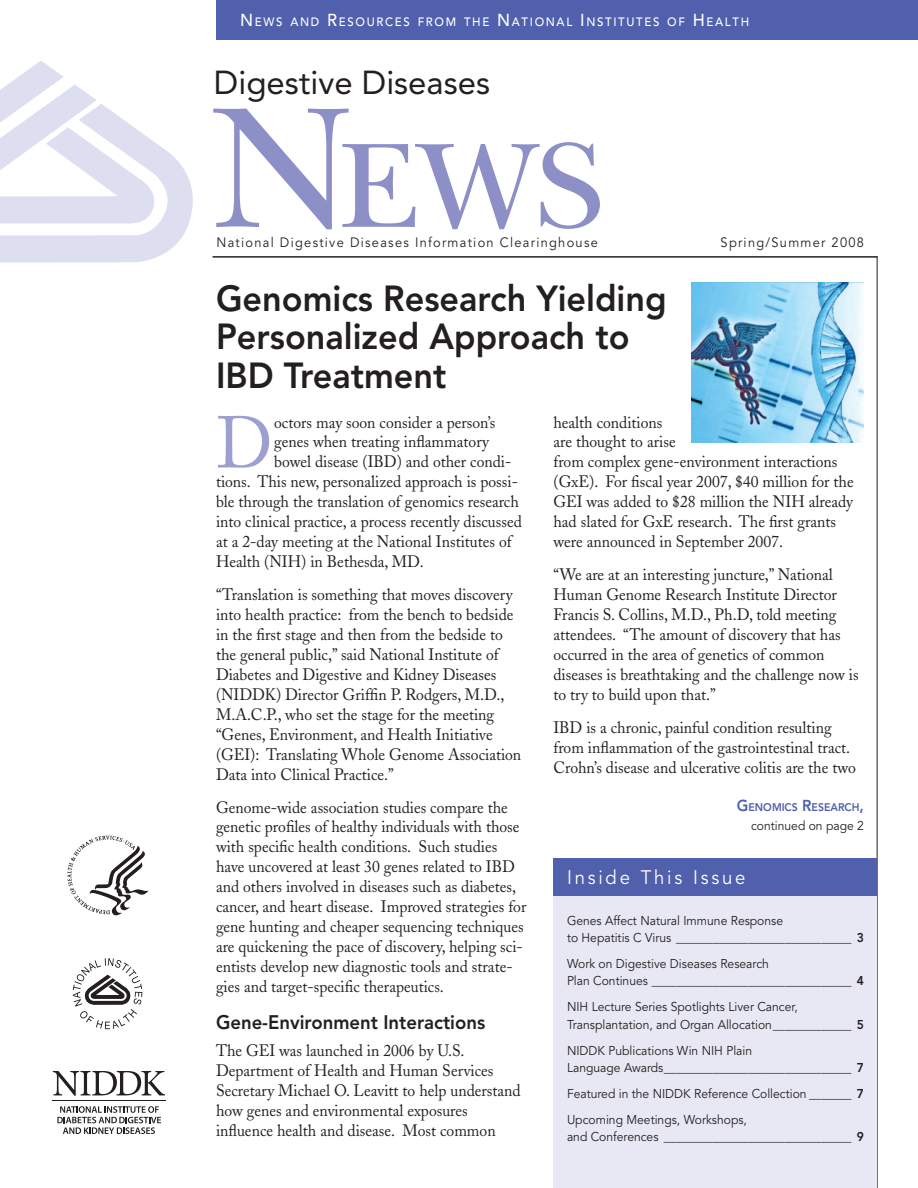
<style>
.page{position:relative;width:918px;height:1188px;background:#fff}
.page>*{position:absolute;margin:0;border:0;box-sizing:border-box;transform-origin:0 0}
.t1{font:177px "New Baskerville ITC";color:#8d90c7;scale:1.05 1}
.t2{font:123.9px "New Baskerville ITC";color:#8d90c7;scale:1.05 1}
.t3{font:72.6px "Adobe Caslon";color:#9d9fce;scale:.95 1}
.t4{font:800 36px/39px "Avenir";color:#231f20;scale:.95 1}
.t5{font:33px "Avenir";color:#231f20}
.t6{font:800 19.5px "Avenir";color:#231f20;scale:.95 1}
.t7{font:19.5px "Avenir";color:#fff;scale:.95 1}
.t8{font:16.5px/20px "Adobe Caslon";color:#231f20;scale:.95 1}
.t9{font:13.5px "Avenir";letter-spacing:.1em;color:#231f20;scale:.95 1}
.t10{font:12.75px/17.2px "Avenir";color:#231f20;scale:.95 1}
.t11{font:500 12.15px "Avenir";color:#fff;scale:.95 1}
.t12{font:800 10.95px "Avenir";color:#5060ac;scale:.95 1}
.s1{font-size:17.25px}
.s2{font-size:15.75px}
.s3{font-weight:800}
</style>
<div class="page">
<hr style="left:877px;top:256px;width:1px;height:932px;background:#231f20">
<div style="left:554px;top:874px;width:323px;height:314px;background:#e7e8f4"></div>
<hr style="left:52px;top:1100px;width:114px;height:1px;background:#231f20">
<svg style="left:53px;top:1071px;width:112px;height:25px"></svg>
<svg style="left:57px;top:1106px;width:104px;height:28px"></svg>
<hr style="left:213px;top:256px;width:665px;height:1px;background:#231f20">
<div style="left:216px;top:0;width:702px;height:40px;background:#5060ac"></div>
<img style="left:0;top:61px;width:193px;height:201px">
<svg style="left:67px;top:836px;width:81px;height:80px"></svg>
<svg style="left:73px;top:958px;width:69px;height:71px"></svg>
<img style="left:692px;top:283px;width:172px;height:160px">
<div style="left:554px;top:858px;width:323px;height:37px;background:#5060ac"></div>
<p class="t11" style="left:240px;top:15px;width:537px"><span class="s1">N</span>E W S A N D <span class="s1">R</span>E S O U R C E S F R O M T H E <span class="s1">N</span>A T I O N A L <span class="s1">I</span>N S T I T U T E S O F <span class="s1">H</span>E A L T H</p>
<h1 class="t5" style="left:214px;top:63px;width:278px">Digestive Diseases</h1>
<h1 class="t1" style="left:211px;top:66px;width:139px">N</h1>
<p class="t9" style="left:216px;top:235px;width:403px">National Digestive Diseases Information Clearinghouse</p>
<h1 class="t2" style="left:338px;top:114px;width:256px">EWS</h1>
<p class="t9" style="left:721px;top:235px;width:152px">Spring/Summer 2008</p>
<h2 class="t4" style="left:216px;top:279px;width:476px">Genomics Research Yielding<br>Personalized Approach to<br>IBD Treatment</h2>
<p class="t3" style="left:216px;top:400px;width:61px">D</p>
<p class="t8" style="left:274px;top:412px;width:234px">octors may soon consider a person’s</p>
<p class="t8" style="left:553px;top:412px;width:318px">health conditions<br>are thought to arise<br>from complex gene-environment interactions (GxE). For fiscal year 2007, $40 million for the GEI was added to $28 million the NIH already had slated for GxE research. The first grants were announced in September 2007.</p>
<p class="t8" style="left:553px;top:565px;width:323px">“We are at an interesting juncture,” National Human Genome Research Institute Director Francis S. Collins, M.D., Ph.D, told meeting attendees. “The amount of discovery that has occurred in the area of genetics of common diseases is breathtaking and the challenge now is to try to build upon that.”</p>
<p class="t8" style="left:553px;top:717px;width:320px">IBD is a chronic, painful condition resulting from inflammation of the gastrointestinal tract.<br>Crohn’s disease and ulcerative colitis are the two</p>
<p class="t12" style="left:737px;top:801px;width:135px"><span class="s2">G</span>enomics <span class="s2">R</span>eseaRch<span class="s2">,</span></p>
<p class="t10" style="left:751px;top:817px;width:120px">continued on page 2</p>
<h2 class="t7" style="left:567px;top:866px;width:189px">I n s i d e T h i s I s s u e</h2>
<p class="t10" style="left:567px;top:912px;width:314px">Genes Affect Natural Immune Response<br>to Hepatitis C Virus _____________________________ <span class="s3">3</span></p>
<p class="t10" style="left:567px;top:956px;width:314px">Work on Digestive Diseases Research<br>Plan Continues _________________________________ <span class="s3">4</span></p>
<p class="t10" style="left:567px;top:999px;width:314px">NIH Lecture Series Spotlights Liver Cancer,<br>Transplantation, and Organ Allocation_____________ <span class="s3">5</span></p>
<p class="t10" style="left:567px;top:1042px;width:314px">NIDDK Publications Win NIH Plain<br>Language Awards_______________________________ <span class="s3">7</span></p>
<p class="t10" style="left:567px;top:1085px;width:314px">Featured in the NIDDK Reference Collection _______ <span class="s3">7</span></p>
<p class="t10" style="left:567px;top:1111px;width:314px">Upcoming Meetings, Workshops,<br>and Conferences _______________________________ <span class="s3">9</span></p>
<p class="t8" style="left:274px;top:432px;width:228px">genes when treating inflammatory</p>
<p class="t8" style="left:274px;top:452px;width:251px">bowel disease (IBD) and other condi-</p>
<p class="t8" style="left:216px;top:472px;width:319px">tions. This new, personalized approach is possi-</p>
<p class="t8" style="left:216px;top:492px;width:320px">ble through the translation of genomics research</p>
<p class="t8" style="left:216px;top:512px;width:324px">into clinical practice, a process recently discussed</p>
<p class="t8" style="left:216px;top:532px;width:313px">at a 2-day meeting at the National Institutes of</p>
<p class="t8" style="left:216px;top:552px;width:220px">Health (NIH) in Bethesda, MD.</p>
<p class="t8" style="left:216px;top:585px;width:323px">“Translation is something that moves discovery into health practice: from the bench to bedside in the first stage and then from the bedside to the general public,” said National Institute of Diabetes and Digestive and Kidney Diseases (NIDDK) Director Griffin P. Rodgers, M.D., M.A.C.P., who set the stage for the meeting “Genes, Environment, and Health Initiative (GEI): Translating Whole Genome Association Data into Clinical Practice.”</p>
<p class="t8" style="left:216px;top:797px;width:328px">Genome-wide association studies compare the genetic profiles of healthy individuals with those with specific health conditions. Such studies have uncovered at least 30 genes related to IBD and others involved in diseases such as diabetes, cancer, and heart disease. Improved strategies for gene hunting and cheaper sequencing techniques are quickening the pace of discovery, helping sci&shy;entists develop new diagnostic tools and strate&shy;gies and target-specific therapeutics.</p>
<h3 class="t6" style="left:216px;top:1011px;width:285px">Gene-Environment Interactions</h3>
<p class="t8" style="left:216px;top:1040px;width:322px">The GEI was launched in 2006 by U.S.<br>Department of Health and Human Services Secretary Michael O. Leavitt to help understand how genes and environmental exposures influence health and disease. Most common</p>
</div>
